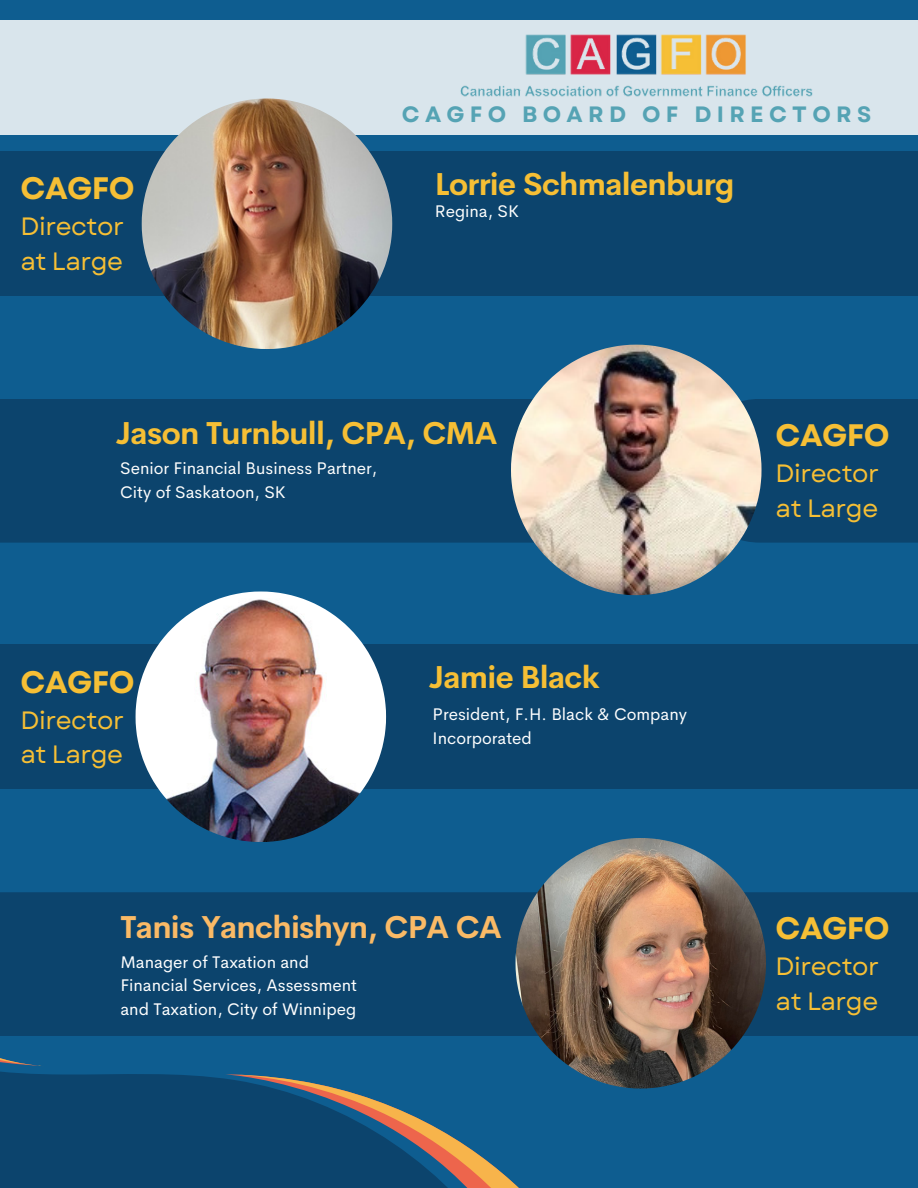
<style>
.page{position:relative;width:918px;height:1188px;background:#0e5d90}
.page>*{position:absolute;margin:0;border:0;box-sizing:border-box;transform-origin:0 0}
.t1{font:700 31.05px "Cerebri Sans";letter-spacing:-.02em;color:#f6bf35}
.t2{font:700 31.05px "Cerebri Sans";letter-spacing:-.02em;color:#faba66}
.t3{font:700 31.05px "Garet";letter-spacing:-.02em;color:#f6bf35}
.t4{font:25.05px "Garet";letter-spacing:-.02em;color:#f6bf35}
.t5{font:700 22.2px "Garet";letter-spacing:.24em;color:#55a3b4}
.t6{font:16.95px/23.2px "Cerebri Sans";color:#fff}
.t7{font:16.95px/23.7px "Cerebri Sans";color:#fefefd}
</style>
<div class="page">
<div style="left:0;top:152px;width:918px;height:144px;background:#0c446d"></div>
<div style="left:0;top:20px;width:918px;height:115px;background:#d9e5ec"></div>
<img style="left:142px;top:99px;width:250px;height:250px">
<div style="left:0;top:399px;width:511px;height:144px;background:#0c446d"></div>
<div style="left:688px;top:399px;width:230px;height:144px;background:#0c446d"></div>
<img style="left:511px;top:345px;width:251px;height:250px">
<div style="left:0;top:645px;width:918px;height:144px;background:#0c446d"></div>
<img style="left:136px;top:592px;width:250px;height:250px">
<div style="left:0;top:1071px;width:225px;height:117px;background:#0c446d"></div>
<svg style="left:225px;top:1074px;width:294px;height:114px"></svg>
<svg style="left:0;top:1058px;width:41px;height:8px"></svg>
<div style="left:0;top:892px;width:918px;height:144px;background:#0c446d"></div>
<img style="left:516px;top:838px;width:250px;height:251px">
<img style="left:460px;top:34px;width:353px;height:63px">
<p class="t3" style="left:21px;top:166px;width:115px">CAGFO</p>
<p class="t4" style="left:21px;top:208px;width:105px">Director</p>
<p class="t4" style="left:21px;top:243px;width:104px">at Large</p>
<p class="t5" style="left:402px;top:99px;width:471px">CAGFO BOARD OF DIRECTORS</p>
<p class="t1" style="left:435px;top:164px;width:301px">Lorrie Schmalenburg</p>
<p class="t7" style="left:435px;top:199px;width:86px">Regina, SK</p>
<p class="t1" style="left:116px;top:413px;width:383px">Jason Turnbull, CPA, CMA</p>
<p class="t7" style="left:120px;top:456px;width:258px">Senior Financial Business Partner,<br>City of Saskatoon, SK</p>
<p class="t3" style="left:21px;top:659px;width:115px">CAGFO</p>
<p class="t4" style="left:21px;top:702px;width:105px">Director</p>
<p class="t4" style="left:21px;top:737px;width:104px">at Large</p>
<p class="t1" style="left:429px;top:657px;width:172px">Jamie Black</p>
<p class="t6" style="left:433px;top:703px;width:256px">President, F.H. Black &amp; Company<br>Incorporated</p>
<p class="t2" style="left:120px;top:906px;width:383px">Tanis Yanchishyn, CPA CA</p>
<p class="t6" style="left:120px;top:950px;width:238px">Manager of Taxation and<br>Financial Services, Assessment and Taxation, City of Winnipeg</p>
<p class="t3" style="left:776px;top:412px;width:115px">CAGFO</p>
<p class="t4" style="left:776px;top:455px;width:105px">Director</p>
<p class="t4" style="left:776px;top:490px;width:104px">at Large</p>
<p class="t3" style="left:776px;top:906px;width:115px">CAGFO</p>
<p class="t4" style="left:776px;top:948px;width:105px">Director</p>
<p class="t4" style="left:776px;top:983px;width:104px">at Large</p>
</div>
